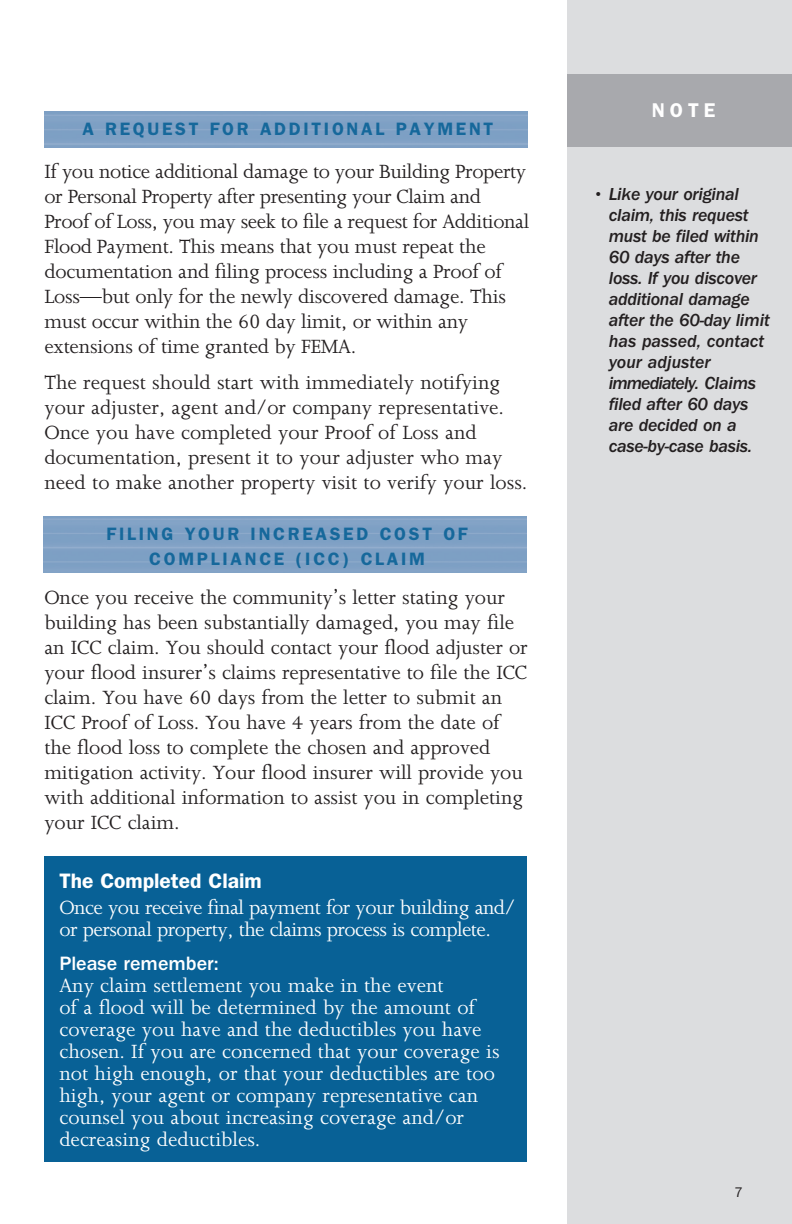
<style>
.page{position:relative;width:792px;height:1224px;background:#fff}
.page>*{position:absolute;margin:0;border:0;box-sizing:border-box;transform-origin:0 0}
.bodycopy{font:22px/25px "Joanna MT Std";letter-spacing:-.005em;color:#231f20}
.bodycopy-2{font:22px/22px "Joanna MT Std";color:#fff}
.bodycopy-3{font:22px/22px "Joanna MT Std";letter-spacing:-.025em;color:#fff}
.B-head{font:600 21px "ITC Franklin Gothic Std";color:#fff}
.bodycopy-4{font:500 20px "ITC Franklin Gothic Std";color:#fff}
.Tip{font:600 20px "ITC Franklin Gothic Std";color:#fff}
.sidebar{font:18px/21px "ITC Franklin Gothic Std Med It";letter-spacing:-.015em;color:#231f20}
.t1{font:600 18px/25px "ITC Franklin Gothic Std";letter-spacing:.15em;color:#16689b;text-align:center}
.t2{font:14px "ITC Franklin Gothic Std";color:#231f20}
</style>
<div class="page">
<div style="left:44px;top:856px;width:483px;height:305px;background:#086196"></div>
<div style="left:567px;top:0;width:225px;height:1224px;background:#dcdddf"></div>
<div style="left:567px;top:74px;width:225px;height:73px;background:#a8a9ad"></div>
<h3 class="t1" style="left:82px;top:117px;width:412px">A REQUEST FOR ADDITIONAL PAYMENT</h3>
<p class="bodycopy" style="left:44px;top:159px;width:486px">If you notice additional damage to your Building Property or Personal Property after presenting your Claim and Proof of Loss, you may seek to file a request for Additional Flood Payment. This means that you must repeat the documentation and filing process including a Proof of Loss—but only for the newly discovered damage. This must occur within the 60 day limit, or within any extensions of time granted by FEMA.</p>
<p class="bodycopy" style="left:44px;top:370px;width:485px">The request should start with immediately notifying your adjuster, agent and/or company representative.<br>Once you have completed your Proof of Loss and documentation, present it to your adjuster who may need to make another property visit to verify your loss.</p>
<h3 class="t1" style="left:107px;top:521px;width:363px">FILING YOUR INCREASED COST OF<br>COMPLIANCE (ICC) CLAIM</h3>
<p class="bodycopy" style="left:44px;top:585px;width:485px">Once you receive the community’s letter stating your building has been substantially damaged, you may file an ICC claim. You should contact your flood adjuster or your flood insurer’s claims representative to file the ICC claim. You have 60 days from the letter to submit an ICC Proof of Loss. You have 4 years from the date of the flood loss to complete the chosen and approved mitigation activity. Your flood insurer will provide you with additional information to assist you in completing your ICC claim.</p>
<p class="B-head" style="left:59px;top:868px;width:204px">The Completed Claim</p>
<p class="bodycopy-3" style="left:59px;top:897px;width:458px">Once you receive final payment for your building and/ or personal property, the claims process is complete.</p>
<p class="bodycopy-4" style="left:59px;top:952px;width:161px">Please remember:</p>
<p class="bodycopy-2" style="left:59px;top:974px;width:442px">Any claim settlement you make in the event<br>of a flood will be determined by the amount of coverage you have and the deductibles you have chosen. If you are concerned that your coverage is not high enough, or that your deductibles are too high, your agent or company representative can counsel you about increasing coverage and/or decreasing deductibles.</p>
<p class="Tip" style="left:652px;top:99px;width:65px">NOTE</p>
<p class="sidebar" style="left:609px;top:184px;width:163px;text-indent:-16px">• Like your original claim, this request must be filed within<br>60 days after the loss. If you discover additional damage after the 60-day limit has passed, contact your adjuster immediately. Claims filed after 60 days are decided on a case-by-case basis.</p>
<p class="t2" style="left:734px;top:1184px;width:10px">7</p>
</div>
